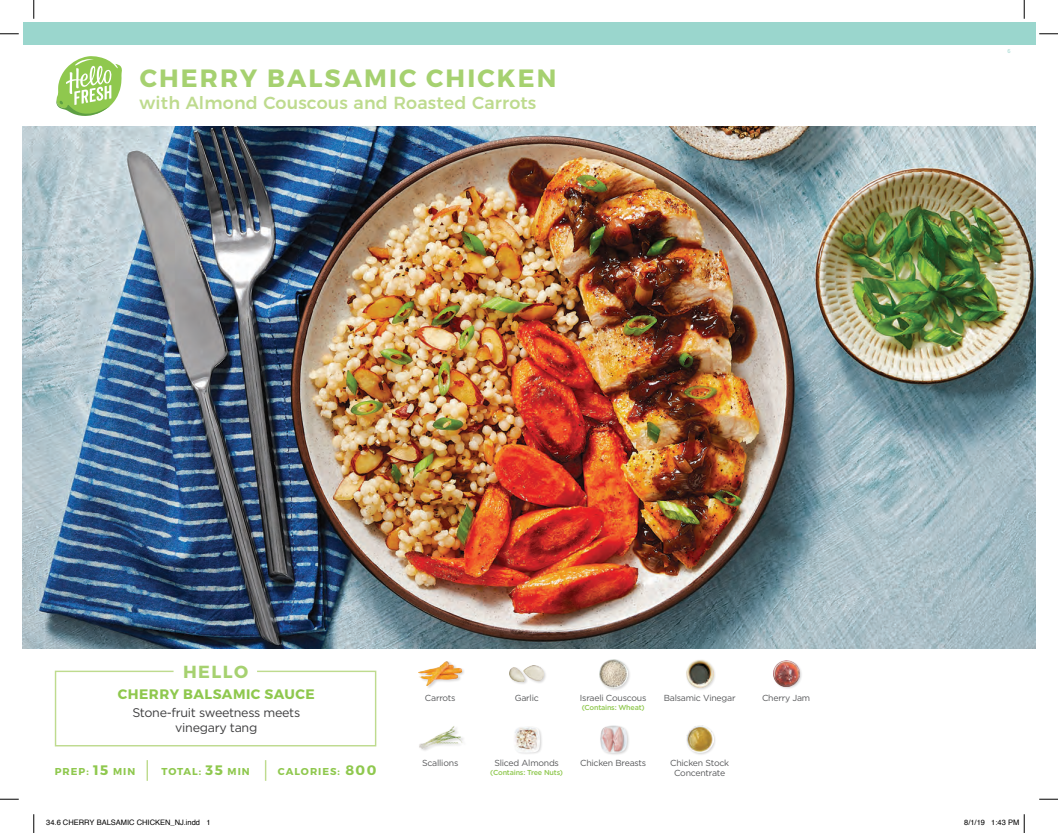
<style>
.page{position:relative;width:1058px;height:833px;background:#fff}
.page>*{position:absolute;margin:0;border:0;box-sizing:border-box;transform-origin:0 0}
.t1{font:700 25px "Montserrat";letter-spacing:.085em;color:#a6d170}
.t2{font:500 17.5px "Montserrat";letter-spacing:.01em;color:#bedb8e}
.t3{font:700 17.5px "Montserrat";letter-spacing:.085em;color:#a6d170}
.t4{font:700 13.75px "Montserrat";letter-spacing:.035em;color:#8fc84e}
.t5{font:12.5px/15px "Gotham";letter-spacing:-.025em;color:#3e3e3f;text-align:center}
.t6{font:700 10px "Montserrat";letter-spacing:.1em;color:#8fc84e}
.t7{font:8.75px/10px "Gotham";letter-spacing:-.025em;color:#57585a;text-align:center}
.t8{font:7.5px "Helvetica";color:#000}
.t9{font:500 7.25px "Gotham";letter-spacing:-.025em;color:#8fc84e}
.t10{font:6.25px "Source Sans Pro";color:#9ad6cd}
.s1{font-size:13.75px}
</style>
<div class="page">
<div style="left:23px;top:23px;width:1012px;height:22px;background:#9ad6cd"></div>
<svg style="left:54px;top:670px;width:323px;height:77px"></svg>
<hr style="left:146px;top:760px;width:2px;height:20px;background:#bedb8e">
<svg style="left:265px;top:760px;width:1px;height:20px"></svg>
<svg style="left:56px;top:56px;width:66px;height:60px"></svg>
<img style="left:23px;top:127px;width:1012px;height:521px">
<img style="left:419px;top:726px;width:44px;height:25px">
<div style="left:418px;top:661px;width:47px;height:28px;background:#231f20;opacity:.2"></div>
<img style="left:419px;top:661px;width:43px;height:25px">
<img style="left:600px;top:725px;width:29px;height:30px">
<div style="left:598px;top:659px;width:33px;height:32px;background:#231f20;opacity:.2"></div>
<img style="left:599px;top:659px;width:28px;height:28px">
<img style="left:514px;top:726px;width:28px;height:28px">
<div style="left:509px;top:665px;width:38px;height:20px;background:#231f20;opacity:.2"></div>
<img style="left:509px;top:665px;width:35px;height:16px">
<div style="left:685px;top:724px;width:32px;height:32px;background:#231f20;opacity:.2"></div>
<img style="left:686px;top:725px;width:27px;height:27px">
<div style="left:685px;top:659px;width:32px;height:32px;background:#231f20;opacity:.2"></div>
<img style="left:686px;top:660px;width:27px;height:27px">
<div style="left:772px;top:660px;width:30px;height:30px;background:#231f20;opacity:.2"></div>
<img style="left:773px;top:661px;width:26px;height:25px">
<svg style="left:0;top:33px;width:19px;height:2px"></svg>
<svg style="left:1039px;top:33px;width:19px;height:2px"></svg>
<svg style="left:0;top:798px;width:19px;height:2px"></svg>
<svg style="left:1039px;top:798px;width:19px;height:2px"></svg>
<svg style="left:33px;top:0;width:2px;height:19px"></svg>
<svg style="left:33px;top:814px;width:2px;height:19px"></svg>
<svg style="left:1023px;top:0;width:2px;height:19px"></svg>
<svg style="left:1023px;top:814px;width:2px;height:19px"></svg>
<h1 class="t1" style="left:140px;top:63px;width:418px">CHERRY BALSAMIC CHICKEN</h1>
<h2 class="t2" style="left:140px;top:88px;width:398px">with Almond Couscous and Roasted Carrots</h2>
<p class="t10" style="left:1007px;top:47px;width:5px">6</p>
<h2 class="t3" style="left:183px;top:661px;width:67px">HELLO</h2>
<h3 class="t4" style="left:118px;top:686px;width:198px">CHERRY BALSAMIC SAUCE</h3>
<h3 class="t5" style="left:132px;top:704px;width:169px">Stone-fruit sweetness meets vinegary tang</h3>
<p class="t6" style="left:55px;top:765px;width:82px">PREP: <span class="s1">15</span> MIN</p>
<p class="t6" style="left:162px;top:765px;width:90px">TOTAL: <span class="s1">35</span> MIN</p>
<p class="t6" style="left:278px;top:765px;width:100px">CALORIES: <span class="s1">800</span></p>
<p class="t7" style="left:425px;top:693px;width:32px">Carrots</p>
<p class="t7" style="left:514px;top:693px;width:26px">Garlic</p>
<p class="t7" style="left:580px;top:693px;width:68px">Israeli Couscous</p>
<p class="t7" style="left:663px;top:693px;width:73px">Balsamic Vinegar</p>
<p class="t7" style="left:762px;top:693px;width:50px">Cherry Jam</p>
<p class="t9" style="left:581px;top:702px;width:64px">(Contains: Wheat)</p>
<p class="t7" style="left:422px;top:758px;width:38px">Scallions</p>
<p class="t7" style="left:670px;top:758px;width:61px">Chicken Stock<br>Concentrate</p>
<p class="t7" style="left:494px;top:758px;width:66px">Sliced Almonds</p>
<p class="t7" style="left:580px;top:758px;width:68px">Chicken Breasts</p>
<p class="t9" style="left:490px;top:767px;width:74px">(Contains: Tree Nuts)</p>
<p class="t8" style="left:46px;top:817px;width:166px">34.6 CHERRY BALSAMIC CHICKEN_NJ.indd 1</p>
<p class="t8" style="left:964px;top:817px;width:57px">8/1/19 1:43 PM</p>
</div>
